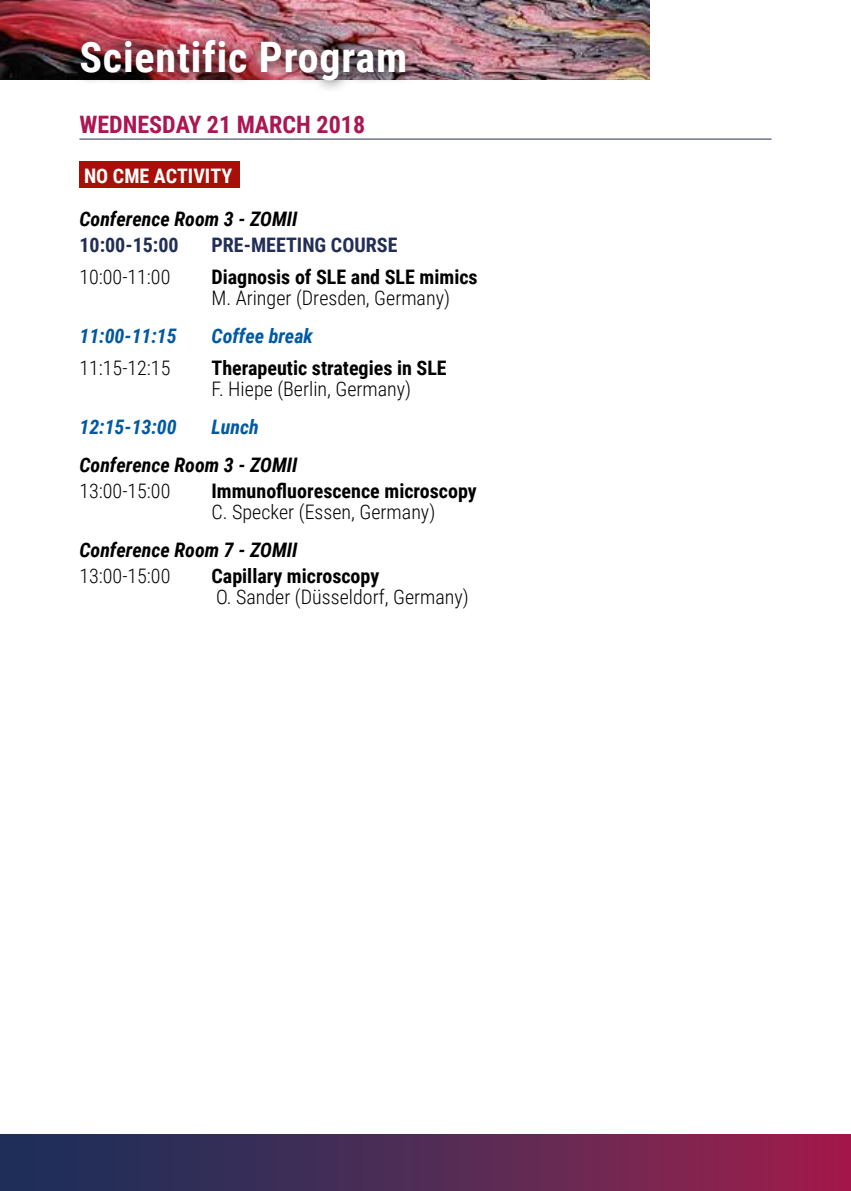
<style>
.page{position:relative;width:851px;height:1191px;background:#fff}
.page>*{position:absolute;margin:0;border:0;box-sizing:border-box;transform-origin:0 0}
.t1{font:700 42px "Roboto Condensed";letter-spacing:.02em;color:#fff}
.t2{font:700 24px "Roboto Condensed";color:#aa1753}
.t3{font:300 20px "Roboto Condensed";color:#000}
.t4{font:700 20px "Roboto Condensed";color:#000}
.t5{font:italic 700 20px "Roboto Condensed";color:#000}
.t6{font:italic 700 20px "Roboto Condensed";color:#0059a3}
.t7{font:700 20px "Roboto Condensed";color:#222e57}
.t8{font:700 20px "Roboto Condensed";color:#fff}
</style>
<div class="page">
<div style="left:0;top:1134px;width:850px;height:57px;background:linear-gradient(to right,#11335b,#9a204d)"></div>
<img style="left:0;top:0;width:649px;height:79px">
<div style="left:79px;top:162px;width:161px;height:26px;background:#a71008"></div>
<div style="left:68px;top:29px;width:349px;height:64px;background:#000;opacity:.75"></div>
<hr style="left:79px;top:139px;width:692px;height:1px;background:#222e57">
<h1 class="t1" style="left:79px;top:28px;width:329px">Scientific Program</h1>
<p class="t2" style="left:79px;top:108px;width:287px">WEDNESDAY 21 MARCH 2018</p>
<p class="t8" style="left:84px;top:161px;width:150px">NO CME ACTIVITY</p>
<p class="t5" style="left:79px;top:205px;width:219px">Conference Room 3 - ZOMII</p>
<p class="t7" style="left:79px;top:231px;width:101px">10:00-15:00</p>
<p class="t7" style="left:211px;top:231px;width:187px">PRE-MEETING COURSE</p>
<p class="t3" style="left:79px;top:263px;width:92px">10:00-11:00</p>
<p class="t4" style="left:211px;top:263px;width:267px">Diagnosis of SLE and SLE mimics</p>
<p class="t3" style="left:211px;top:284px;width:240px">M. Aringer (Dresden, Germany)</p>
<p class="t6" style="left:79px;top:322px;width:99px">11:00-11:15</p>
<p class="t6" style="left:211px;top:322px;width:103px">Coffee break</p>
<p class="t3" style="left:79px;top:354px;width:92px">11:15-12:15</p>
<p class="t4" style="left:211px;top:354px;width:237px">Therapeutic strategies in SLE</p>
<p class="t3" style="left:211px;top:375px;width:201px">F. Hiepe (Berlin, Germany)</p>
<p class="t6" style="left:79px;top:413px;width:99px">12:15-13:00</p>
<p class="t6" style="left:211px;top:413px;width:49px">Lunch</p>
<p class="t5" style="left:79px;top:450px;width:219px">Conference Room 3 - ZOMII</p>
<p class="t3" style="left:79px;top:477px;width:92px">13:00-15:00</p>
<p class="t4" style="left:211px;top:477px;width:267px">Immunofluorescence microscopy</p>
<p class="t3" style="left:211px;top:498px;width:225px">C. Specker (Essen, Germany)</p>
<p class="t5" style="left:79px;top:535px;width:219px">Conference Room 7 - ZOMII</p>
<p class="t3" style="left:79px;top:562px;width:92px">13:00-15:00</p>
<p class="t4" style="left:211px;top:562px;width:169px">Capillary microscopy</p>
<p class="t3" style="left:216px;top:583px;width:254px">O. Sander (Düsseldorf, Germany)</p>
</div>
